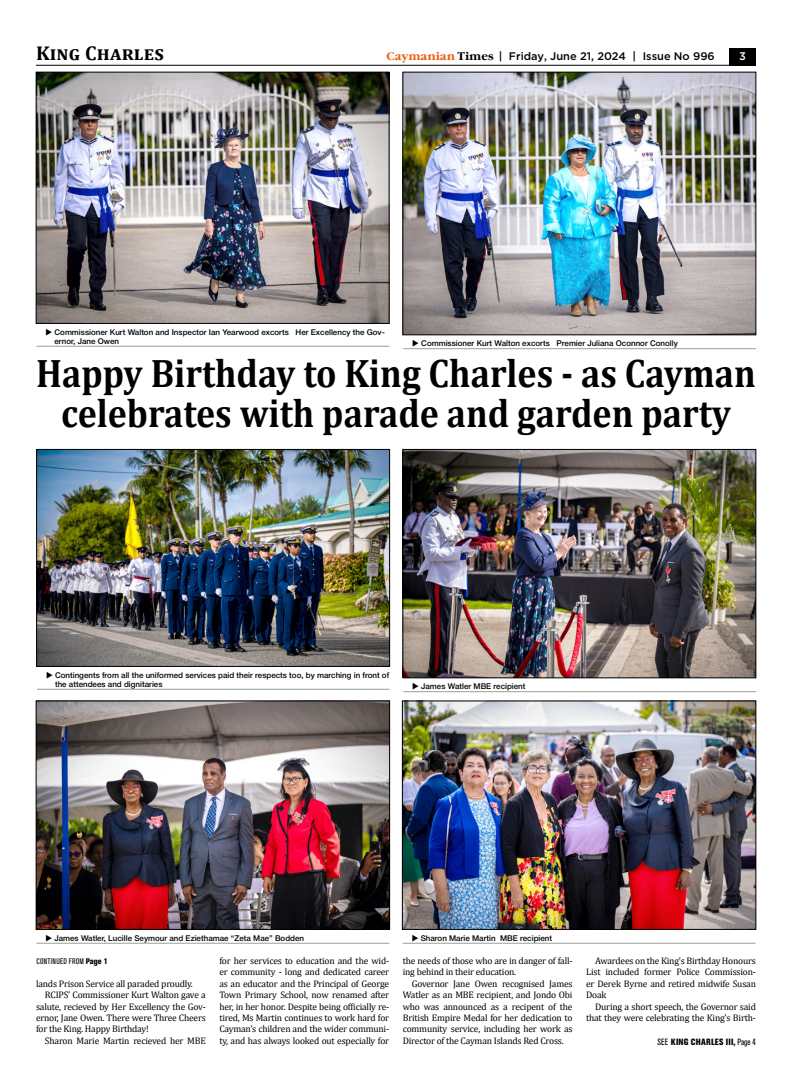
<style>
.page{position:relative;width:792px;height:1080px;background:#fff}
.page>*{position:absolute;margin:0;border:0;box-sizing:border-box;transform-origin:0 0}
.t1{font:700 40px/40px "Cambria";color:#000;text-align:center;scale:.9 1}
.t2{font:700 20px "Cambria";letter-spacing:.01em;color:#000}
.t3{font:500 11px "Gotham";color:#000}
.t4{font:500 11px "Gotham";color:#fff}
.t5{font:9.5px/11.4px "Cambria";letter-spacing:-.02em;color:#000;text-align:justify}
.t6{font:800 condensed 9px "Akzidenz Grotesk Pro";letter-spacing:.025em;color:#000}
.t7{font:500 8px/9px "Helvetica Neue Cyr";color:#000}
.t8{font:condensed 8px "Akzidenz Grotesk Pro";letter-spacing:.025em;color:#000}
.s1{font-family:"Garamond C";font-weight:700;color:#ea5b0b}
.s2{font-family:"Garamond C";font-weight:700}
.s3{font-weight:800}
.s4{font-weight:400}
</style>
<div class="page">
<img style="left:38px;top:74px;width:349px;height:248px">
<div style="left:36px;top:72px;width:353px;height:252px;border:1px solid #000"></div>
<img style="left:405px;top:74px;width:349px;height:259px">
<div style="left:403px;top:72px;width:353px;height:263px;border:1px solid #000"></div>
<img style="left:38px;top:451px;width:350px;height:214px">
<div style="left:36px;top:449px;width:354px;height:218px;border:1px solid #000"></div>
<img style="left:405px;top:451px;width:349px;height:225px">
<div style="left:403px;top:449px;width:353px;height:229px;border:1px solid #000"></div>
<img style="left:38px;top:703px;width:350px;height:225px">
<div style="left:36px;top:701px;width:354px;height:229px;border:1px solid #000"></div>
<img style="left:404px;top:703px;width:350px;height:225px">
<div style="left:402px;top:701px;width:354px;height:229px;border:1px solid #000"></div>
<hr style="left:36px;top:346px;width:353px;height:1px;background:#9d9d9c">
<hr style="left:403px;top:349px;width:353px;height:1px;background:#9d9d9c">
<hr style="left:37px;top:689px;width:353px;height:1px;background:#9d9d9c">
<hr style="left:403px;top:692px;width:353px;height:1px;background:#9d9d9c">
<hr style="left:36px;top:943px;width:353px;height:1px;background:#9d9d9c">
<hr style="left:403px;top:943px;width:353px;height:1px;background:#9d9d9c">
<div style="left:729px;top:48px;width:27px;height:18px;background:#000"></div>
<hr style="left:36px;top:65px;width:720px;height:1px;background:#000">
<h2 class="t2" style="left:36px;top:39px;width:129px">King Charles</h2>
<p class="t3" style="left:386px;top:49px;width:330px"><span class="s1">Caymanian</span> <span class="s2">Times</span> | Friday, June 21, 2024 | Issue No 996</p>
<p class="t4" style="left:739px;top:49px;width:8px">3</p>
<p class="t7" style="left:55px;top:328px;width:332px">Commissioner Kurt Walton and Inspector Ian Yearwood excorts Her Excellency the Gov&shy;ernor, Jane Owen</p>
<p class="t7" style="left:421px;top:339px;width:258px">Commissioner Kurt Walton excorts Premier Juliana Oconnor Conolly</p>
<h1 class="t1" style="left:36px;top:352px;width:801px">Happy Birthday to King Charles - as Cayman celebrates with parade and garden party</h1>
<p class="t7" style="left:55px;top:671px;width:336px">Contingents from all the uniformed services paid their respects too, by marching in front of the attendees and dignitaries</p>
<p class="t7" style="left:421px;top:682px;width:106px">James Watler MBE recipient</p>
<p class="t7" style="left:55px;top:934px;width:251px">James Watler, Lucille Seymour and Eziethamae “Zeta Mae” Bodden</p>
<p class="t7" style="left:421px;top:934px;width:133px">Sharon Marie Martin MBE recipient</p>
<p class="t5" style="left:36px;top:978px;width:158px">lands Prison Service all paraded proudly.</p>
<p class="t5" style="left:45px;top:989px;width:162px">RCIPS’ Commissioner Kurt Walton gave a</p>
<p class="t5" style="left:36px;top:1001px;width:171px">salute, recieved by Her Excellency the Gov-</p>
<p class="t5" style="left:36px;top:1012px;width:171px">ernor, Jane Owen. There were Three Cheers</p>
<p class="t5" style="left:36px;top:1023px;width:114px">for the King. Happy Birthday!</p>
<p class="t5" style="left:45px;top:1035px;width:162px">Sharon Marie Martin recieved her MBE</p>
<p class="t5" style="left:219px;top:955px;width:171px">for her services to education and the wid&shy;er community - long and dedicated career as an educator and the Principal of George Town Primary School, now renamed after her, in her honor. Despite being officially re&shy;tired, Ms Martin continues to work hard for Cayman’s children and the wider communi&shy;ty, and has always looked out especially for</p>
<p class="t5" style="left:403px;top:955px;width:171px">the needs of those who are in danger of fall&shy;ing behind in their education.</p>
<p class="t8" style="left:37px;top:956px;width:73px">CONTINUED FROM <span class="s3">Page 1</span></p>
<p class="t5" style="left:403px;top:978px;width:171px;text-indent:9px">Governor Jane Owen recognised James Watler as an MBE recipient, and Jondo Obi who was announced as a recipent of the British Empire Medal for her dedication to community service, including her work as Director of the Cayman Islands Red Cross.</p>
<p class="t5" style="left:586px;top:955px;width:171px;text-indent:9px">Awardees on the King’s Birthday Honours List included former Police Commission&shy;er Derek Byrne and retired midwife Susan Doak</p>
<p class="t5" style="left:586px;top:1001px;width:171px;text-align:right">During a short speech, the Governor said that they were celebrating the King’s Birth-</p>
<p class="t6" style="left:657px;top:1036px;width:100px"><span class="s4">SEE</span> KING CHARLES III, <span class="s4">Page 4</span></p>
</div>
